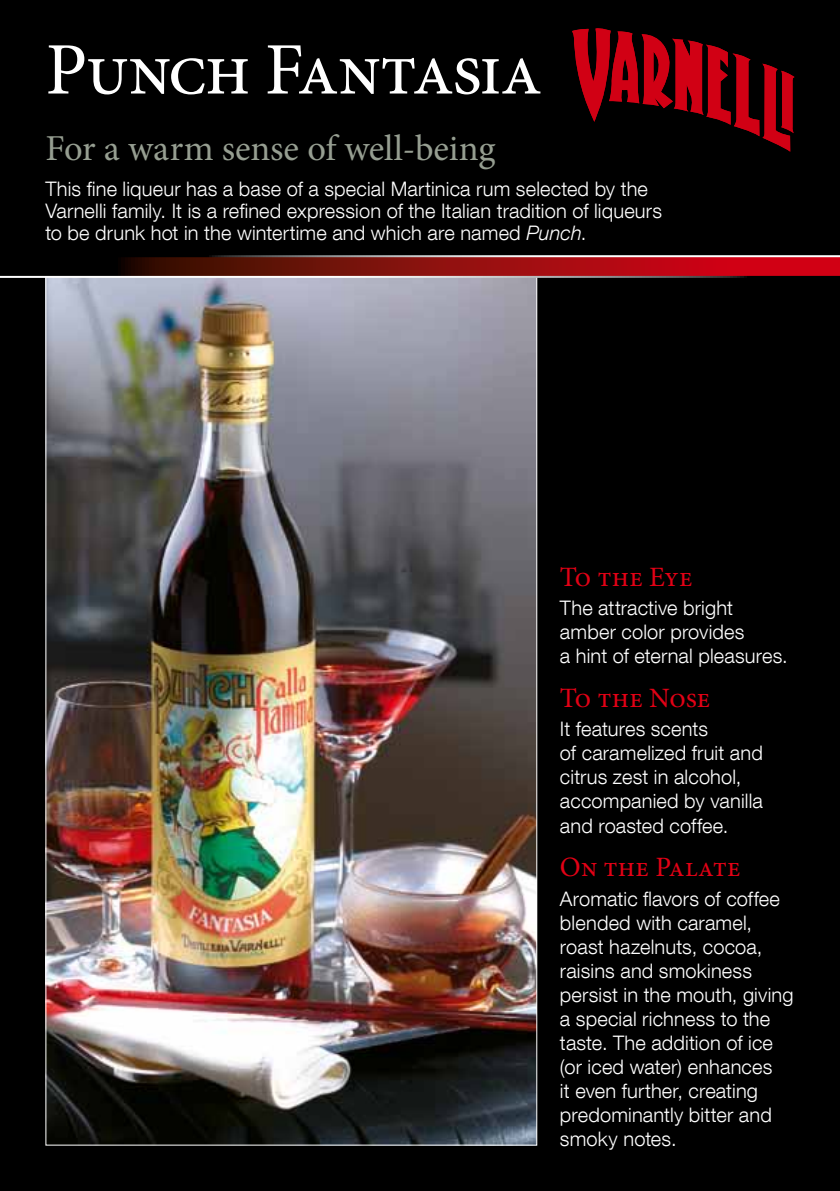
<style>
.page{position:relative;width:840px;height:1191px;background:#fff}
.page>*{position:absolute;margin:0;border:0;box-sizing:border-box;transform-origin:0 0}
.t1{font:74px "Minion Pro";letter-spacing:-.035em;color:#fff}
.t2{font:36.4px "Minion Pro";letter-spacing:-.005em;color:#969e91}
.t3{font:28px "Minion Pro";color:#e20015}
.t4{font:300 20px/24px "Helvetica Neue LT Com";letter-spacing:.005em;color:#fff}
.s1{font-style:italic}
</style>
<div class="page">
<div style="left:0;top:0;width:839px;height:1191px;background:#000"></div>
<svg style="left:572px;top:28px;width:222px;height:124px"></svg>
<img style="left:47px;top:278px;width:488px;height:865px">
<svg style="left:0;top:257px;width:839px;height:19px"></svg>
<hr style="left:0;top:276px;width:839px;height:2px;background:#fff">
<hr style="left:0;top:255px;width:839px;height:2px;background:#fff">
<h1 class="t1" style="left:45px;top:20px;width:498px">Punch Fantasia</h1>
<h2 class="t2" style="left:45px;top:124px;width:451px">For a warm sense of well-being</h2>
<p class="t4" style="left:45px;top:177px;width:617px;line-height:22px">This fine liqueur has a base of a special Martinica rum selected by the<br>Varnelli family. It is a refined expression of the Italian tradition of liqueurs to be drunk hot in the wintertime and which are named <span class="s1">Punch</span>.</p>
<h3 class="t3" style="left:559px;top:558px;width:134px">To the Eye</h3>
<p class="t4" style="left:559px;top:596px;width:229px">The attractive bright amber color provides<br>a hint of eternal pleasures.</p>
<h3 class="t3" style="left:559px;top:679px;width:152px">To the Nose</h3>
<p class="t4" style="left:559px;top:717px;width:204px">It features scents<br>of caramelized fruit and citrus zest in alcohol, accompanied by vanilla and roasted coffee.</p>
<h3 class="t3" style="left:559px;top:848px;width:182px">On the Palate</h3>
<p class="t4" style="left:559px;top:886px;width:235px">Aromatic flavors of coffee blended with caramel, roast hazelnuts, cocoa, raisins and smokiness persist in the mouth, giving a special richness to the taste. The addition of ice (or iced water) enhances<br>it even further, creating predominantly bitter and smoky notes.</p>
</div>
